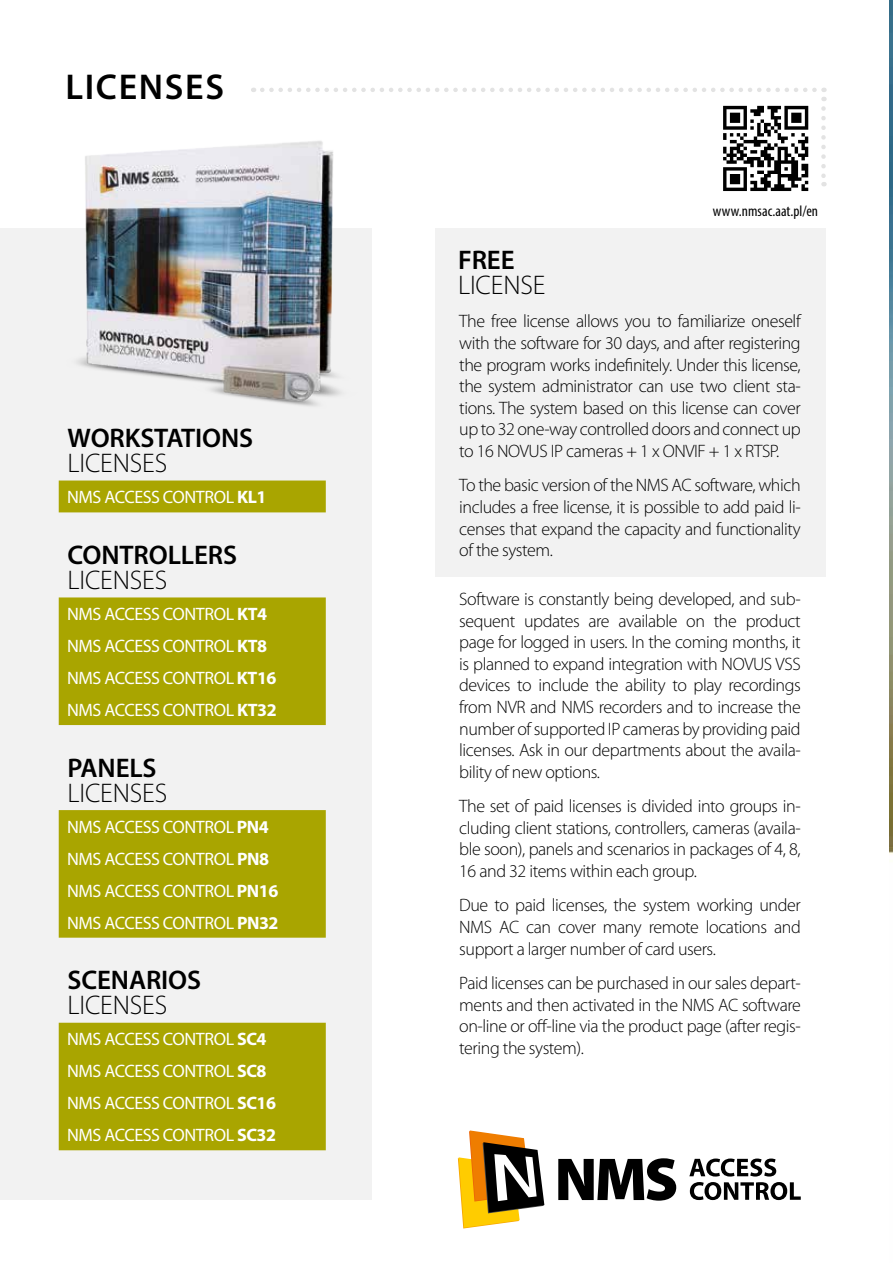
<style>
.page{position:relative;width:893px;height:1263px;background:#fff}
.page>*{position:absolute;margin:0;border:0;box-sizing:border-box;transform-origin:0 0}
.t1{font:600 36px "Myriad Pro";letter-spacing:.045em;color:#000}
.t2{font:600 27px "Myriad Pro";letter-spacing:-.005em;color:#000}
.t3{font:300 27px "Myriad Pro";letter-spacing:-.005em;color:#000}
.t4{font:300 18px/21.6px "Myriad Pro";letter-spacing:-.025em;color:#000;text-align:justify}
.t5{font:18px/32px "Myriad Pro";letter-spacing:-.025em;color:#fff}
.t6{font:condensed 15.15px "Myriad Pro";letter-spacing:.005em;color:#000}
.s1{font-weight:700}
</style>
<div class="page">
<img style="left:890px;top:0;width:3px;height:854px">
<div style="left:0;top:228px;width:371px;height:971px;background:#f2f2f2"></div>
<svg style="left:558px;top:1158px;width:118px;height:42px"></svg>
<svg style="left:458px;top:1130px;width:86px;height:98px"></svg>
<svg style="left:689px;top:1158px;width:87px;height:18px"></svg>
<svg style="left:690px;top:1182px;width:111px;height:18px"></svg>
<div style="left:435px;top:228px;width:391px;height:348px;background:#f2f2f2"></div>
<img style="left:77px;top:144px;width:295px;height:283px">
<svg style="left:59px;top:480px;width:267px;height:670px;fill:#a9a500"></svg>
<svg style="left:262px;top:88px;width:564px;height:103px"></svg>
<h1 class="t1" style="left:65px;top:64px;width:160px">LICENSES</h1>
<h2 class="t2" style="left:68px;top:421px;width:187px">WORKSTATIONS</h2>
<h2 class="t3" style="left:68px;top:447px;width:101px">LICENSES</h2>
<p class="t5" style="left:67px;top:481px;width:201px">NMS ACCESS CONTROL <span class="s1">KL1</span></p>
<h2 class="t2" style="left:68px;top:538px;width:171px">CONTROLLERS</h2>
<h2 class="t3" style="left:68px;top:564px;width:101px">LICENSES</h2>
<p class="t5" style="left:67px;top:598px;width:211px">NMS ACCESS CONTROL <span class="s1">KT4<br></span>NMS ACCESS CONTROL <span class="s1">KT8<br></span>NMS ACCESS CONTROL <span class="s1">KT16<br></span>NMS ACCESS CONTROL <span class="s1">KT32</span></p>
<h2 class="t2" style="left:68px;top:750px;width:91px">PANELS</h2>
<h2 class="t3" style="left:68px;top:776px;width:101px">LICENSES</h2>
<p class="t5" style="left:67px;top:810px;width:213px">NMS ACCESS CONTROL <span class="s1">PN4<br></span>NMS ACCESS CONTROL <span class="s1">PN8<br></span>NMS ACCESS CONTROL <span class="s1">PN16<br></span>NMS ACCESS CONTROL <span class="s1">PN32</span></p>
<h2 class="t2" style="left:68px;top:963px;width:135px">SCENARIOS</h2>
<h2 class="t3" style="left:68px;top:989px;width:101px">LICENSES</h2>
<p class="t5" style="left:67px;top:1023px;width:210px">NMS ACCESS CONTROL <span class="s1">SC4<br></span>NMS ACCESS CONTROL <span class="s1">SC8<br></span>NMS ACCESS CONTROL <span class="s1">SC16<br></span>NMS ACCESS CONTROL <span class="s1">SC32</span></p>
<h2 class="t2" style="left:458px;top:243px;width:58px">FREE</h2>
<h2 class="t3" style="left:458px;top:269px;width:89px">LICENSE</h2>
<p class="t6" style="left:713px;top:201px;width:107px">www.nmsac.aat.pl/en</p>
<p class="t4" style="left:459px;top:310px;width:343px">The free license allows you to familiarize oneself with the software for 30 days, and after registering the program works indefinitely. Under this license, the system administrator can use two client sta&shy;tions. The system based on this license can cover up to 32 one-way controlled doors and connect up to 16 NOVUS IP cameras + 1 x ONVIF + 1 x RTSP.</p>
<p class="t4" style="left:459px;top:474px;width:343px">To the basic version of the NMS AC software, which includes a free license, it is possible to add paid li&shy;censes that expand the capacity and functionality of the system.</p>
<p class="t4" style="left:459px;top:588px;width:343px">Software is constantly being developed, and sub&shy;sequent updates are available on the product page for logged in users. In the coming months, it is planned to expand integration with NOVUS VSS devices to include the ability to play recordings from NVR and NMS recorders and to increase the number of supported IP cameras by providing paid licenses. Ask in our departments about the availa&shy;bility of new options.</p>
<p class="t4" style="left:459px;top:795px;width:343px">The set of paid licenses is divided into groups in&shy;cluding client stations, controllers, cameras (availa&shy;ble soon), panels and scenarios in packages of 4, 8, 16 and 32 items within each group.</p>
<p class="t4" style="left:459px;top:894px;width:343px">Due to paid licenses, the system working under NMS AC can cover many remote locations and support a larger number of card users.</p>
<p class="t4" style="left:459px;top:972px;width:343px">Paid licenses can be purchased in our sales depart&shy;ments and then activated in the NMS AC software on-line or off-line via the product page (after regis&shy;tering the system).</p>
</div>
